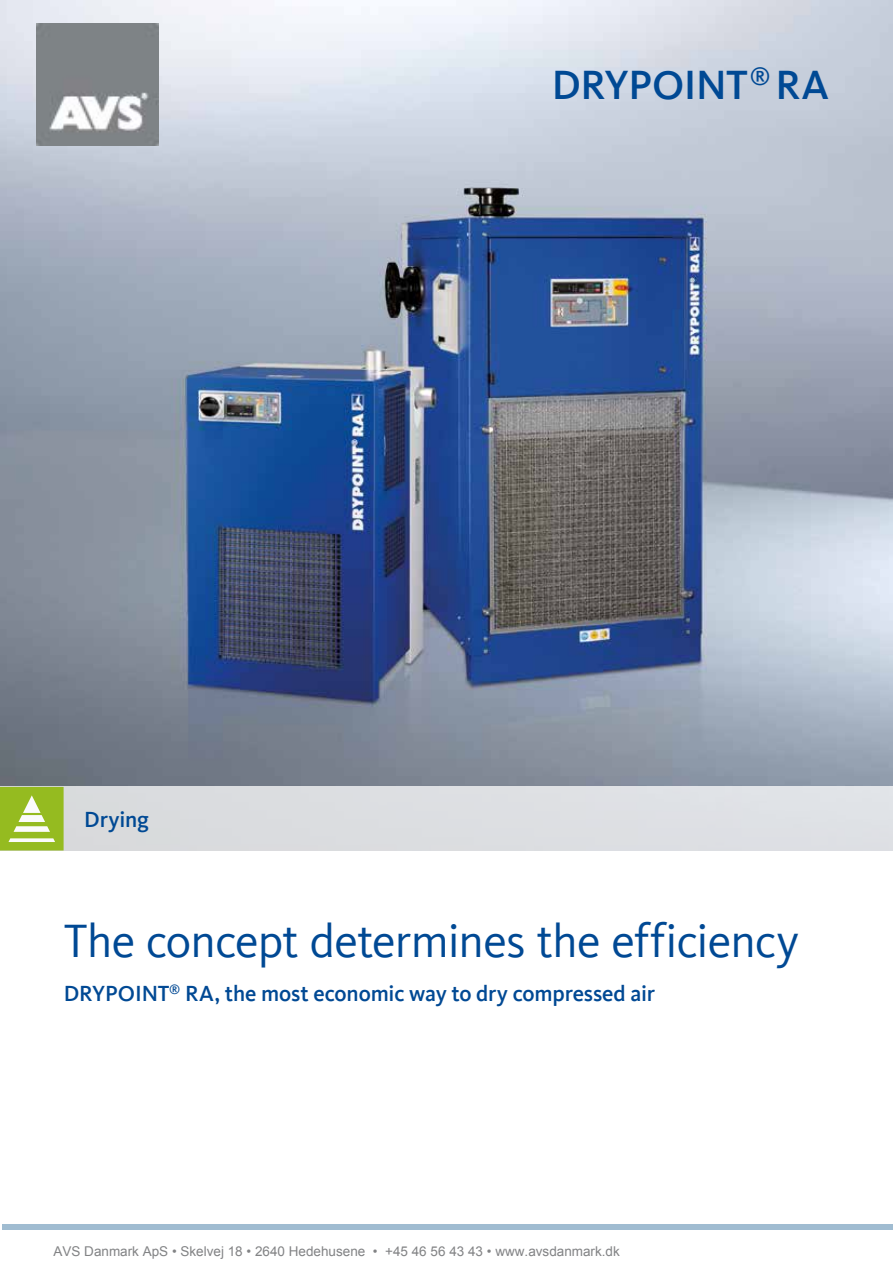
<style>
.page{position:relative;width:893px;height:1263px;background:#fff}
.page>*{position:absolute;margin:0;border:0;box-sizing:border-box;transform-origin:0 0}
.t1{font:48px "Kievit Offc Pro";letter-spacing:-.015em;color:#004994}
.t2{font:500 42px "Kievit Offc Pro";letter-spacing:-.01em;color:#004994}
.t3{font:500 22.5px "Kievit Offc Pro";letter-spacing:-.005em;color:#004994}
.t4{font:13.5px "Arial";color:#828385}
</style>
<div class="page">
<img style="left:0;top:0;width:893px;height:787px">
<div style="left:0;top:787px;width:893px;height:64px;background:#dcdee2"></div>
<svg style="left:0;top:787px;width:64px;height:63px;background:#a6c545"></svg>
<img style="left:36px;top:23px;width:122px;height:123px">
<h3 class="t3" style="left:84px;top:806px;width:66px">Drying</h3>
<h2 class="t2" style="left:552px;top:60px;width:279px">DRYPOINT<sup>®</sup> RA</h2>
<h1 class="t1" style="left:64px;top:912px;width:737px">The concept determines the efficiency</h1>
<h3 class="t3" style="left:64px;top:980px;width:593px">DRYPOINT<sup>®</sup> RA, the most economic way to dry compressed air</h3>
<p class="t4" style="left:53px;top:1242px;width:568px">AVS Danmark ApS • Skelvej 18 • 2640 Hedehusene • +45 46 56 43 43 • www.avsdanmark.dk</p>
</div>
